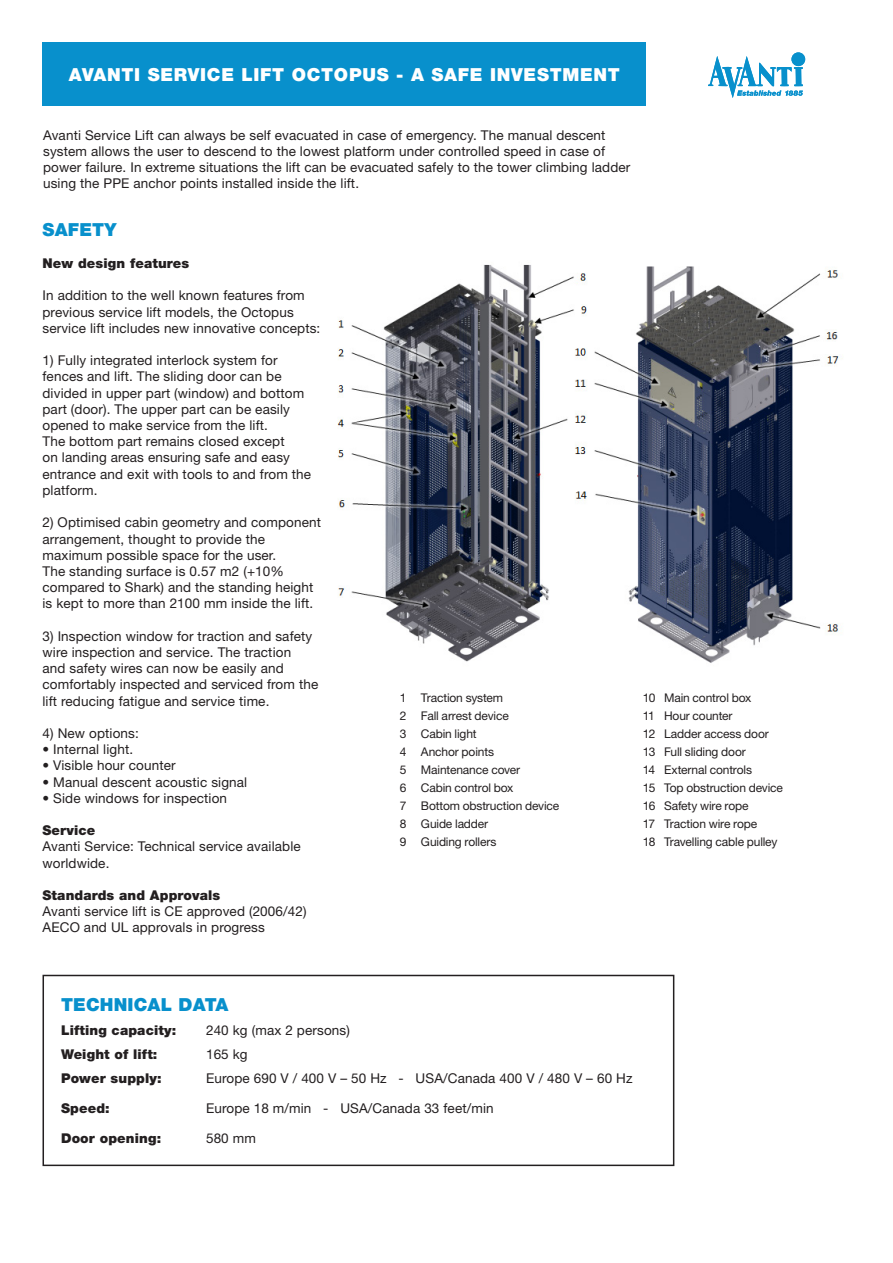
<style>
.page{position:relative;width:893px;height:1263px;background:#fff}
.page>*{position:absolute;margin:0;border:0;box-sizing:border-box;transform-origin:0 0}
.t1{font:900 18px "Helvetica Neue";letter-spacing:.04em;color:#fff}
.t2{font:900 18px "Helvetica Neue";letter-spacing:.01em;color:#0890cc}
.t3{font:13.5px/16.2px "Helvetica Neue";letter-spacing:.01em;color:#231f20}
.t4{font:900 13.5px "Helvetica Neue";letter-spacing:.01em;color:#231f20}
.Brødtekst_UK{font:12px "Helvetica Neue";letter-spacing:-.015em;color:#231f20}
</style>
<div class="page">
<svg style="left:708px;top:56px;width:95px;height:42px"></svg>
<div style="left:791px;top:52px;width:14px;height:14px;background:#0890cc;border-radius:50%"></div>
<div style="left:43px;top:43px;width:603px;height:63px;background:#0890cc"></div>
<div style="left:43px;top:975px;width:631px;height:191px;border:2px solid #231f20"></div>
<img style="left:337px;top:264px;width:506px;height:399px">
<p class="t1" style="left:69px;top:64px;width:553px">AVANTI SERVICE LIFT OCTOPUS - A SAFE INVESTMENT</p>
<p class="t3" style="left:43px;top:127px;width:589px">Avanti Service Lift can always be self evacuated in case of emergency. The manual descent system allows the user to descend to the lowest platform under controlled speed in case of power failure. In extreme situations the lift can be evacuated safely to the tower climbing ladder using the PPE anchor points installed inside the lift.</p>
<p class="t2" style="left:43px;top:218px;width:75px">SAFETY</p>
<p class="t4" style="left:43px;top:255px;width:148px">New design features</p>
<p class="t3" style="left:43px;top:287px;width:279px">In addition to the well known features from previous service lift models, the Octopus service lift includes new innovative concepts:</p>
<p class="t3" style="left:43px;top:352px;width:270px">1) Fully integrated interlock system for fences and lift. The sliding door can be divided in upper part (window) and bottom part (door). The upper part can be easily opened to make service from the lift.<br>The bottom part remains closed except<br>on landing areas ensuring safe and easy entrance and exit with tools to and from the platform.</p>
<p class="t3" style="left:43px;top:514px;width:280px">2) Optimised cabin geometry and component arrangement, thought to provide the maximum possible space for the user.<br>The standing surface is 0.57 m2 (+10% compared to Shark) and the standing height is kept to more than 2100 mm inside the lift.</p>
<p class="t3" style="left:43px;top:628px;width:277px">3) Inspection window for traction and safety wire inspection and service. The traction<br>and safety wires can now be easily and comfortably inspected and serviced from the lift reducing fatigue and service time.</p>
<p class="t3" style="left:43px;top:725px;width:98px">4) New options:</p>
<p class="t3" style="left:43px;top:741px;width:92px">• Internal light.</p>
<p class="t3" style="left:43px;top:757px;width:135px">• Visible hour counter</p>
<p class="t3" style="left:43px;top:773px;width:206px">• Manual descent acoustic signal</p>
<p class="t3" style="left:43px;top:790px;width:186px">• Side windows for inspection</p>
<p class="t4" style="left:43px;top:822px;width:54px">Service</p>
<p class="t3" style="left:43px;top:838px;width:260px">Avanti Service: Technical service available worldwide.</p>
<p class="t4" style="left:43px;top:887px;width:179px">Standards and Approvals</p>
<p class="t3" style="left:43px;top:903px;width:266px">Avanti service lift is CE approved (2006/42)</p>
<p class="t3" style="left:43px;top:919px;width:224px">AECO and UL approvals in progress</p>
<p class="Brødtekst_UK" style="left:400px;top:691px;width:105px">1 Traction system</p>
<p class="Brødtekst_UK" style="left:400px;top:709px;width:111px">2 Fall arrest device</p>
<p class="Brødtekst_UK" style="left:400px;top:727px;width:78px">3 Cabin light</p>
<p class="Brødtekst_UK" style="left:400px;top:745px;width:96px">4 Anchor points</p>
<p class="Brødtekst_UK" style="left:400px;top:763px;width:122px">5 Maintenance cover</p>
<p class="Brødtekst_UK" style="left:400px;top:781px;width:115px">6 Cabin control box</p>
<p class="Brødtekst_UK" style="left:400px;top:799px;width:161px">7 Bottom obstruction device</p>
<p class="Brødtekst_UK" style="left:400px;top:817px;width:90px">8 Guide ladder</p>
<p class="Brødtekst_UK" style="left:400px;top:835px;width:98px">9 Guiding rollers</p>
<p class="Brødtekst_UK" style="left:643px;top:691px;width:110px">10 Main control box</p>
<p class="Brødtekst_UK" style="left:643px;top:709px;width:91px">11 Hour counter</p>
<p class="Brødtekst_UK" style="left:643px;top:727px;width:127px">12 Ladder access door</p>
<p class="Brødtekst_UK" style="left:643px;top:745px;width:104px">13 Full sliding door</p>
<p class="Brødtekst_UK" style="left:643px;top:763px;width:111px">14 External controls</p>
<p class="Brødtekst_UK" style="left:643px;top:781px;width:142px">15 Top obstruction device</p>
<p class="Brødtekst_UK" style="left:643px;top:799px;width:107px">16 Safety wire rope</p>
<p class="Brødtekst_UK" style="left:643px;top:817px;width:116px">17 Traction wire rope</p>
<p class="Brødtekst_UK" style="left:643px;top:835px;width:136px">18 Travelling cable pulley</p>
<p class="t2" style="left:61px;top:994px;width:169px">TECHNICAL DATA</p>
<p class="t4" style="left:61px;top:1022px;width:117px">Lifting capacity:</p>
<p class="t3" style="left:206px;top:1022px;width:145px">240 kg (max 2 persons)</p>
<p class="t4" style="left:61px;top:1046px;width:98px">Weight of lift:</p>
<p class="t3" style="left:206px;top:1046px;width:43px">165 kg</p>
<p class="t4" style="left:61px;top:1070px;width:102px">Power supply:</p>
<p class="t3" style="left:206px;top:1070px;width:428px">Europe 690 V / 400 V – 50 Hz - USA/Canada 400 V / 480 V – 60 Hz</p>
<p class="t4" style="left:61px;top:1100px;width:50px">Speed:</p>
<p class="t3" style="left:206px;top:1100px;width:289px">Europe 18 m/min - USA/Canada 33 feet/min</p>
<p class="t4" style="left:61px;top:1130px;width:102px">Door opening:</p>
<p class="t3" style="left:206px;top:1130px;width:51px">580 mm</p>
</div>
